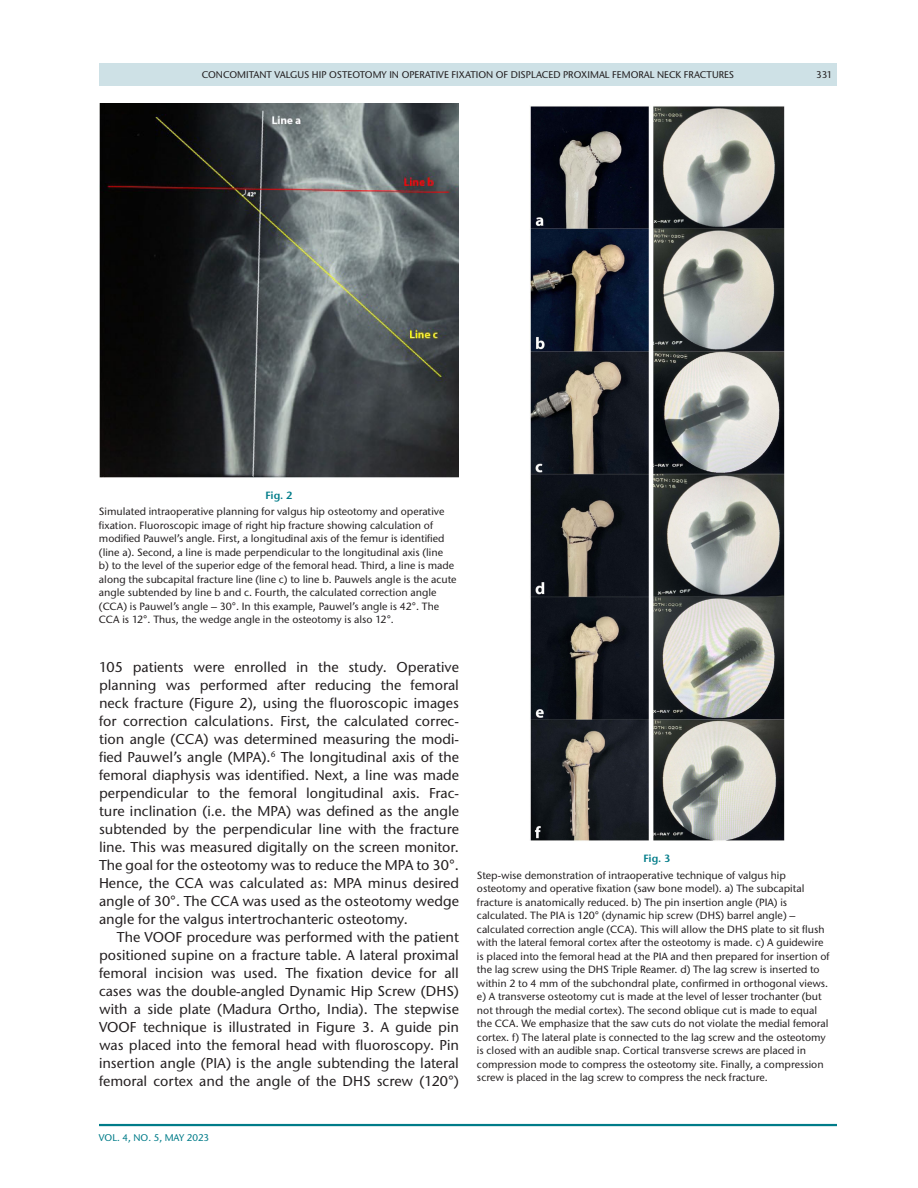
<style>
.page{position:relative;width:918px;height:1188px;background:#fff}
.page>*{position:absolute;margin:0;border:0;box-sizing:border-box;transform-origin:0 0}
.t1{font:500 14.25px/18px "Stone Sans ITC Pro";color:#231f20;text-align:justify}
.t2{font:500 10.5px/13.5px "Stone Sans ITC Pro";color:#231f20}
.t3{font:600 10.5px "Stone Sans ITC Pro";letter-spacing:-.005em;color:#007c89}
.t4{font:500 9.75px "Stone Sans ITC Pro";color:#231f20}
.t5{font:500 9.75px "Stone Sans ITC Pro";color:#007c89}
</style>
<div class="page">
<hr style="left:99px;top:1124px;width:738px;height:2px;background:#007c89">
<div style="left:99px;top:63px;width:738px;height:23px;background:#cee1e6"></div>
<img style="left:99px;top:104px;width:360px;height:374px">
<img style="left:530px;top:106px;width:254px;height:735px">
<p class="t4" style="left:202px;top:68px;width:534px">CONCOMITANT VALGUS HIP OSTEOTOMY IN OPERATIVE FIXATION OF DISPLACED PROXIMAL FEMORAL NECK FRACTURES</p>
<p class="t4" style="left:816px;top:68px;width:18px">331</p>
<p class="t3" style="left:265px;top:488px;width:29px">Fig. 2</p>
<p class="t2" style="left:99px;top:505px;width:359px">Simulated intraoperative planning for valgus hip osteotomy and operative fixation. Fluoroscopic image of right hip fracture showing calculation of modified Pauwel’s angle. First, a longitudinal axis of the femur is identified (line a). Second, a line is made perpendicular to the longitudinal axis (line<br>b) to the level of the superior edge of the femoral head. Third, a line is made along the subcapital fracture line (line c) to line b. Pauwels angle is the acute angle subtended by line b and c. Fourth, the calculated correction angle (CCA) is Pauwel’s angle – 30°. In this example, Pauwel’s angle is 42°. The CCA is 12°. Thus, the wedge angle in the osteotomy is also 12°.</p>
<p class="t1" style="left:99px;top:658px;width:362px">105 patients were enrolled in the study. Operative planning was performed after reducing the femoral neck fracture (Figure 2), using the fluoroscopic images for correction calculations. First, the calculated correc&shy;tion angle (CCA) was determined measuring the modi&shy;fied Pauwel’s angle (MPA).<sup>6</sup> The longitudinal axis of the femoral diaphysis was identified. Next, a line was made perpendicular to the femoral longitudinal axis. Frac&shy;ture inclination (i.e. the MPA) was defined as the angle subtended by the perpendicular line with the fracture line. This was measured digitally on the screen monitor.<br>The goal for the osteotomy was to reduce the MPA to 30°.<br>Hence, the CCA was calculated as: MPA minus desired angle of 30°. The CCA was used as the osteotomy wedge angle for the valgus intertrochanteric osteotomy.</p>
<p class="t1" style="left:99px;top:928px;width:362px;text-indent:18px">The VOOF procedure was performed with the patient positioned supine on a fracture table. A lateral proximal femoral incision was used. The fixation device for all cases was the double-angled Dynamic Hip Screw (DHS) with a side plate (Madura Ortho, India). The stepwise VOOF technique is illustrated in Figure 3. A guide pin was placed into the femoral head with fluoroscopy. Pin insertion angle (PIA) is the angle subtending the lateral femoral cortex and the angle of the DHS screw (120°)</p>
<p class="t3" style="left:643px;top:852px;width:29px">Fig. 3</p>
<p class="t2" style="left:477px;top:868px;width:354px">Step-wise demonstration of intraoperative technique of valgus hip osteotomy and operative fixation (saw bone model). a) The subcapital fracture is anatomically reduced. b) The pin insertion angle (PIA) is calculated. The PIA is 120° (dynamic hip screw (DHS) barrel angle) – calculated correction angle (CCA). This will allow the DHS plate to sit flush with the lateral femoral cortex after the osteotomy is made. c) A guidewire is placed into the femoral head at the PIA and then prepared for insertion of the lag screw using the DHS Triple Reamer. d) The lag screw is inserted to within 2 to 4 mm of the subchondral plate, confirmed in orthogonal views. e) A transverse osteotomy cut is made at the level of lesser trochanter (but not through the medial cortex). The second oblique cut is made to equal the CCA. We emphasize that the saw cuts do not violate the medial femoral cortex. f) The lateral plate is connected to the lag screw and the osteotomy is closed with an audible snap. Cortical transverse screws are placed in compression mode to compress the osteotomy site. Finally, a compression screw is placed in the lag screw to compress the neck fracture.</p>
<p class="t5" style="left:99px;top:1132px;width:112px">VOL. 4, NO. 5, MAY 2023</p>
</div>
